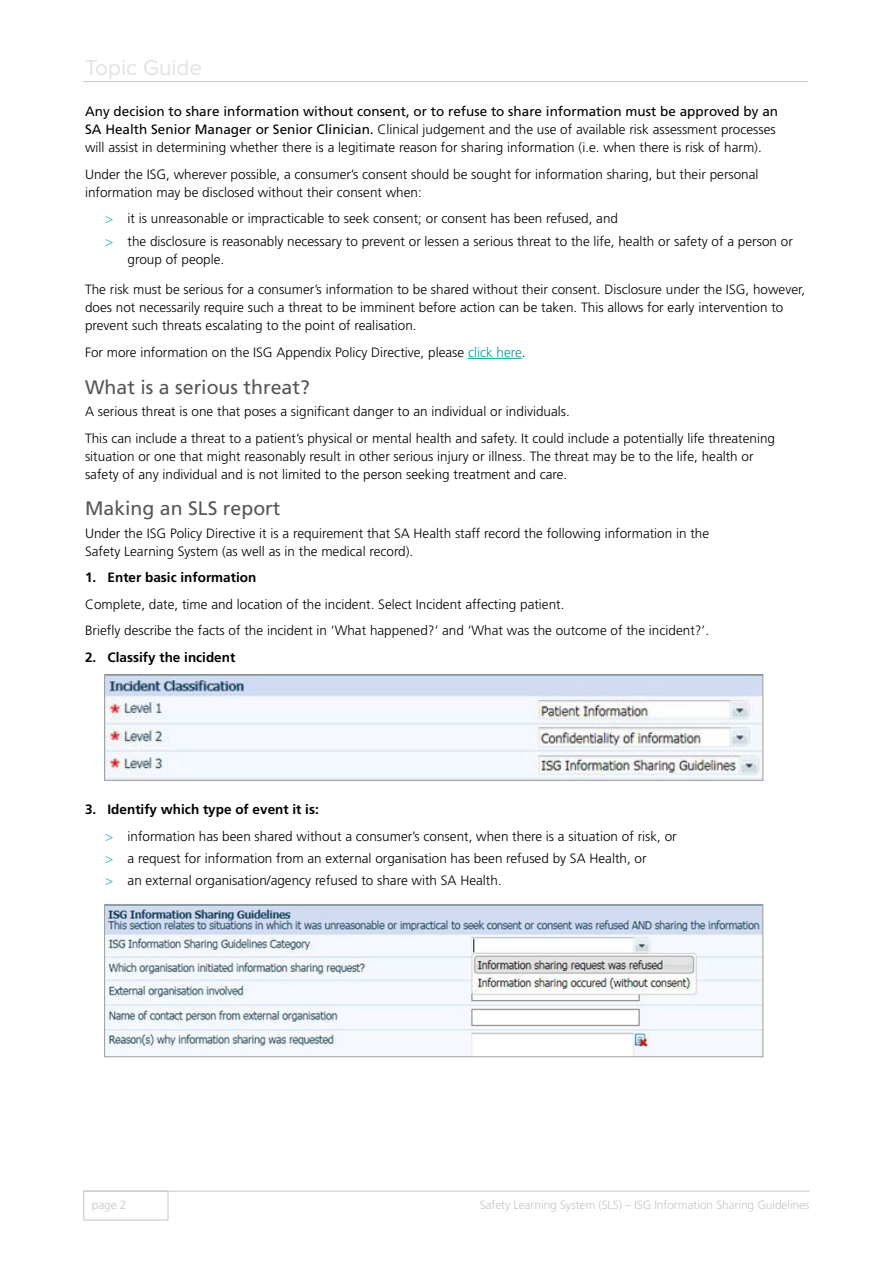
<style>
.page{position:relative;width:893px;height:1263px;background:#fff}
.page>*{position:absolute;margin:0;border:0;box-sizing:border-box;transform-origin:0 0}
.t1{font:22.5px "Proxima Nova";color:#e3e3e3}
.Subhead_1_-_Level_1{font:19.5px "Frutiger";color:#575756}
.Body_Copy{font:300 13.5px/18px "Frutiger";color:#000}
.Body_Copy-2{font:700 13.5px "Frutiger";color:#000}
.t2{font:300 12px "Frutiger";letter-spacing:-.01em;color:#c6c6c6}
.s1{font-weight:400}
.s2{color:#3bb9be}
.s3{color:#009ca1}
</style>
<div class="page">
<hr style="left:83px;top:1191px;width:727px;height:1px;background:#c6c6c6">
<hr style="left:83px;top:81px;width:725px;height:1px;background:#c6c6c6">
<div style="left:83px;top:1191px;width:85px;height:29px;border:1px solid #c6c6c6"></div>
<hr style="left:468px;top:358px;width:54px;height:1px;background:#009ca1">
<img style="left:106px;top:676px;width:655px;height:103px">
<div style="left:104px;top:674px;width:659px;height:107px;border:1px solid #9d9d9c"></div>
<img style="left:106px;top:906px;width:655px;height:149px">
<div style="left:104px;top:904px;width:659px;height:153px;border:1px solid #9d9d9c"></div>
<h1 class="t1" style="left:85px;top:55px;width:119px">Topic Guide</h1>
<p class="Body_Copy" style="left:85px;top:103px;width:695px"><span class="s1">Any decision to share information without consent, or to refuse to share information must be approved by an<br>SA Health Senior Manager or Senior Clinician.</span> Clinical judgement and the use of available risk assessment processes will assist in determining whether there is a legitimate reason for sharing information (i.e. when there is risk of harm).</p>
<p class="Body_Copy" style="left:85px;top:165px;width:675px">Under the ISG, wherever possible, a consumer’s consent should be sought for information sharing, but their personal information may be disclosed without their consent when:</p>
<p class="Body_Copy" style="left:105px;top:210px;width:514px"><span class="s2">&gt;</span> it is unreasonable or impracticable to seek consent; or consent has been refused, and</p>
<p class="Body_Copy" style="left:128px;top:232px;width:667px;text-indent:-22px"><span class="s2">&gt;</span> the disclosure is reasonably necessary to prevent or lessen a serious threat to the life, health or safety of a person or group of people.</p>
<p class="Body_Copy" style="left:85px;top:281px;width:722px">The risk must be serious for a consumer’s information to be shared without their consent. Disclosure under the ISG, however, does not necessarily require such a threat to be imminent before action can be taken. This allows for early intervention to prevent such threats escalating to the point of realisation.</p>
<p class="Body_Copy" style="left:85px;top:343px;width:442px">For more information on the ISG Appendix Policy Directive, please <span class="s3">click here</span>.</p>
<p class="Subhead_1_-_Level_1" style="left:85px;top:375px;width:226px">What is a serious threat?</p>
<p class="Body_Copy" style="left:85px;top:402px;width:486px">A serious threat is one that poses a significant danger to an individual or individuals.</p>
<p class="Body_Copy" style="left:85px;top:429px;width:692px">This can include a threat to a patient’s physical or mental health and safety. It could include a potentially life threatening situation or one that might reasonably result in other serious injury or illness. The threat may be to the life, health or safety of any individual and is not limited to the person seeking treatment and care.</p>
<p class="Subhead_1_-_Level_1" style="left:85px;top:497px;width:197px">Making an SLS report</p>
<p class="Body_Copy" style="left:85px;top:524px;width:626px">Under the ISG Policy Directive it is a requirement that SA Health staff record the following information in the<br>Safety Learning System (as well as in the medical record).</p>
<p class="Body_Copy-2" style="left:85px;top:569px;width:173px">1. Enter basic information</p>
<p class="Body_Copy" style="left:85px;top:595px;width:481px">Complete, date, time and location of the incident. Select Incident affecting patient.</p>
<p class="Body_Copy" style="left:85px;top:622px;width:626px">Briefly describe the facts of the incident in ‘What happened?’ and ‘What was the outcome of the incident?’.</p>
<p class="Body_Copy-2" style="left:85px;top:649px;width:152px">2. Classify the incident</p>
<p class="Body_Copy-2" style="left:85px;top:801px;width:235px">3. Identify which type of event it is:</p>
<p class="Body_Copy" style="left:105px;top:827px;width:573px"><span class="s2">&gt;</span> information has been shared without a consumer’s consent, when there is a situation of risk, or</p>
<p class="Body_Copy" style="left:105px;top:849px;width:543px"><span class="s2">&gt;</span> a request for information from an external organisation has been refused by SA Health, or</p>
<p class="Body_Copy" style="left:105px;top:872px;width:398px"><span class="s2">&gt;</span> an external organisation/agency refused to share with SA Health.</p>
<p class="t2" style="left:92px;top:1198px;width:36px">page 2</p>
<p class="t2" style="left:480px;top:1198px;width:331px">Safety Learning System (SLS) – ISG Information Sharing Guidelines</p>
</div>
